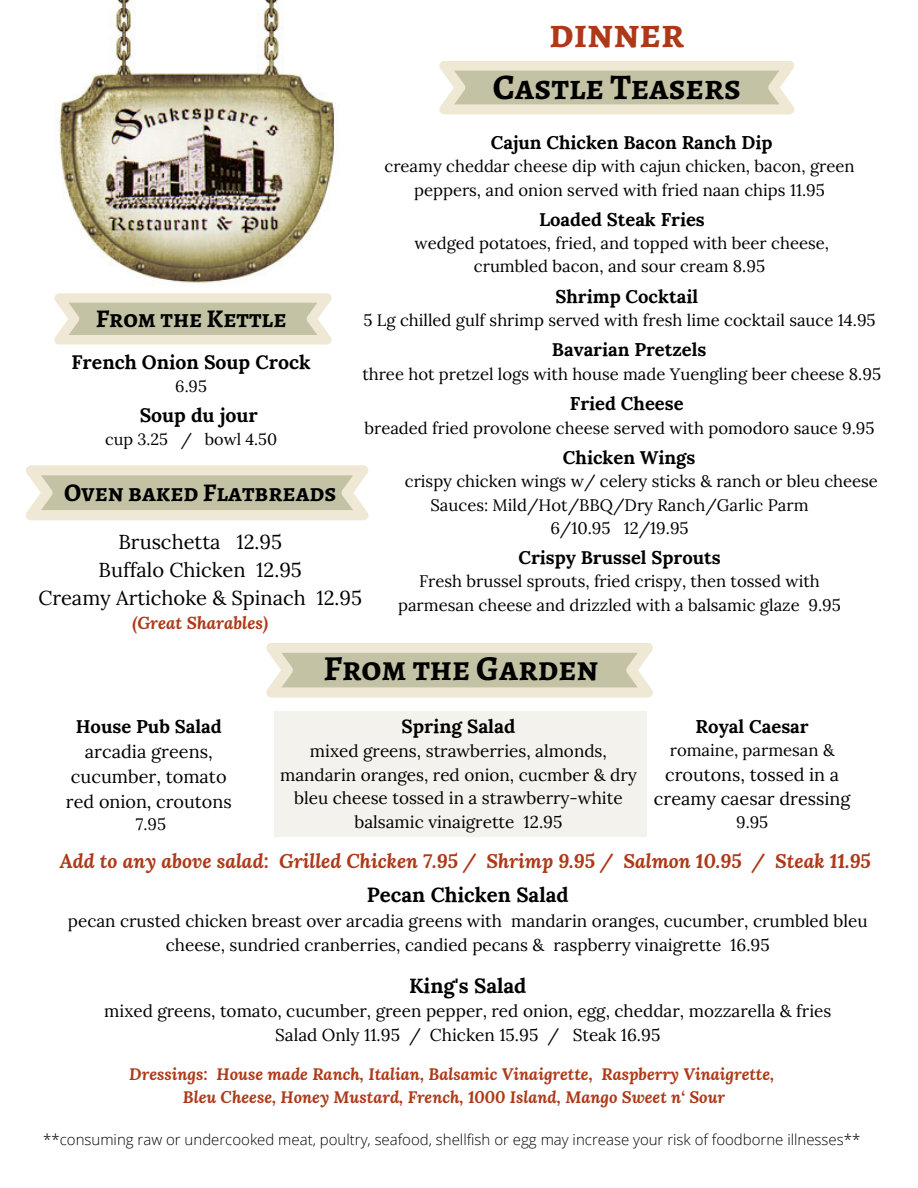
<style>
.page{position:relative;width:918px;height:1188px;background:#fff}
.page>*{position:absolute;margin:0;border:0;box-sizing:border-box;transform-origin:0 0}
.t1{font:700 42px "Alegreya SC";color:#ae3919}
.t2{font:700 36px "Alegreya SC";color:#000}
.t3{font:700 35.1px "Alegreya SC";color:#000}
.t4{font:700 25.5px "Alegreya SC";color:#000}
.t5{font:700 20.55px "Lora";color:#000}
.t6{font:700 20.4px "Lora";color:#000}
.t7{font:20.1px/28.2px "Lora";color:#000;text-align:center}
.t8{font:italic 700 19.5px "Lora";color:#ae3919}
.t9{font:700 19.35px "Lora";color:#000}
.t10{font:700 18.9px "Lora";color:#000}
.t11{font:700 18.45px "Lora";color:#000}
.t12{font:18.15px/24.8px "Lora";color:#000;text-align:center}
.t13{font:18px/24.8px "Lora";color:#000;text-align:center}
.t14{font:17.1px/23.7px "Lora";color:#000;text-align:center}
.t15{font:italic 700 17.1px "Lora";color:#ae3919}
.t16{font:16.65px/23.2px "Lora";color:#000;text-align:center}
.t17{font:italic 700 16.5px/22.5px "Lora";color:#ae3919;text-align:center}
.t18{font:16.5px "Lora";color:#000}
.t19{font:16.2px "Lora";color:#000}
.t20{font:300 15px "Open Sans";color:#000}
</style>
<div class="page">
<img style="left:59px;top:0;width:276px;height:283px">
<div style="left:274px;top:711px;width:373px;height:126px;background:#f4f2ec"></div>
<svg style="left:439px;top:61px;width:355px;height:53px;background:#d6d3ba"></svg>
<svg style="left:54px;top:293px;width:278px;height:52px;background:#d8d5bd"></svg>
<svg style="left:266px;top:643px;width:387px;height:55px;background:#d6d3bb"></svg>
<svg style="left:26px;top:465px;width:342px;height:55px;background:#d7d3bb"></svg>
<h6 class="t1" style="left:549px;top:5px;width:137px">dinner</h6>
<h6 class="t2" style="left:493px;top:62px;width:250px">Castle Teasers</h6>
<h1 class="t11" style="left:491px;top:130px;width:283px">Cajun Chicken Bacon Ranch Dip</h1>
<h1 class="t16" style="left:385px;top:155px;width:472px">creamy cheddar cheese dip with cajun chicken, bacon, green peppers, and onion served with fried naan chips 11.95</h1>
<h6 class="t11" style="left:539px;top:207px;width:167px">Loaded Steak Fries</h6>
<h6 class="t16" style="left:414px;top:231px;width:416px">wedged potatoes, fried, and topped with beer cheese, crumbled bacon, and sour cream 8.95</h6>
<h6 class="t11" style="left:556px;top:284px;width:144px">Shrimp Cocktail</h6>
<h6 class="t16" style="left:363px;top:308px;width:514px">5 Lg chilled gulf shrimp served with fresh lime cocktail sauce 14.95</h6>
<h6 class="t11" style="left:552px;top:338px;width:156px">Bavarian Pretzels</h6>
<h6 class="t16" style="left:362px;top:362px;width:520px">three hot pretzel logs with house made Yuengling beer cheese 8.95</h6>
<p class="t11" style="left:570px;top:392px;width:115px">Fried Cheese</p>
<p class="t16" style="left:364px;top:416px;width:512px">breaded fried provolone cheese served with pomodoro sauce 9.95</p>
<h6 class="t11" style="left:563px;top:445px;width:134px">Chicken Wings</h6>
<h6 class="t16" style="left:405px;top:470px;width:475px">crispy chicken wings w/ celery sticks &amp; ranch or bleu cheese</h6>
<h6 class="t16" style="left:431px;top:493px;width:380px">Sauces: Mild/Hot/BBQ/Dry Ranch/Garlic Parm</h6>
<h6 class="t16" style="left:550px;top:516px;width:140px">6/10.95 12/19.95</h6>
<h6 class="t11" style="left:518px;top:545px;width:204px">Crispy Brussel Sprouts</h6>
<h6 class="t16" style="left:398px;top:570px;width:444px">Fresh brussel sprouts, fried crispy, then tossed with parmesan cheese and drizzled with a balsamic glaze 9.95</h6>
<h2 class="t4" style="left:96px;top:301px;width:192px">From the Kettle</h2>
<h4 class="t9" style="left:72px;top:349px;width:241px">French Onion Soup Crock</h4>
<h4 class="t19" style="left:175px;top:376px;width:33px">6.95</h4>
<h6 class="t9" style="left:140px;top:402px;width:120px">Soup du jour</h6>
<h6 class="t19" style="left:105px;top:429px;width:174px">cup 3.25 / bowl 4.50</h6>
<h5 class="t4" style="left:64px;top:475px;width:274px">Oven baked Flatbreads</h5>
<p class="t7" style="left:38px;top:527px;width:325px">Bruschetta 12.95<br>Buffalo Chicken 12.95<br>Creamy Artichoke &amp; Spinach 12.95</p>
<p class="t15" style="left:132px;top:611px;width:137px">(Great Sharables)</p>
<h3 class="t11" style="left:76px;top:715px;width:148px">House Pub Salad</h3>
<h3 class="t12" style="left:71px;top:739px;width:157px">arcadia greens, cucumber, tomato</h3>
<h3 class="t13" style="left:66px;top:789px;width:167px">red onion, croutons</h3>
<h3 class="t18" style="left:136px;top:814px;width:32px">7.95</h3>
<h2 class="t3" style="left:323px;top:644px;width:277px">From the Garden</h2>
<h6 class="t10" style="left:401px;top:714px;width:116px">Spring Salad</h6>
<h6 class="t14" style="left:280px;top:739px;width:358px">mixed greens, strawberries, almonds, mandarin oranges, red onion, cucmber &amp; dry bleu cheese tossed in a strawberry-white balsamic vinaigrette 12.95</h6>
<h6 class="t11" style="left:696px;top:715px;width:115px">Royal Caesar</h6>
<h6 class="t16" style="left:670px;top:738px;width:166px">romaine, parmesan &amp;</h6>
<h6 class="t13" style="left:654px;top:762px;width:198px">croutons, tossed in a creamy caesar dressing</h6>
<h6 class="t18" style="left:736px;top:811px;width:34px">9.95</h6>
<h4 class="t8" style="left:60px;top:848px;width:813px">Add to any above salad: Grilled Chicken 7.95 / Shrimp 9.95 / Salmon 10.95 / Steak 11.95</h4>
<h1 class="t6" style="left:367px;top:882px;width:203px">Pecan Chicken Salad</h1>
<h1 class="t14" style="left:68px;top:909px;width:801px">pecan crusted chicken breast over arcadia greens with mandarin oranges, cucumber, crumbled bleu cheese, sundried cranberries, candied pecans &amp; raspberry vinaigrette 16.95</h1>
<h6 class="t5" style="left:409px;top:972px;width:119px">King's Salad</h6>
<h6 class="t14" style="left:104px;top:999px;width:729px">mixed greens, tomato, cucumber, green pepper, red onion, egg, cheddar, mozzarella &amp; fries<br>Salad Only 11.95 / Chicken 15.95 / Steak 16.95</h6>
<h6 class="t17" style="left:129px;top:1063px;width:646px">Dressings: House made Ranch, Italian, Balsamic Vinaigrette, Raspberry Vinaigrette,<br>Bleu Cheese, Honey Mustard, French, 1000 Island, Mango Sweet n‘ Sour</h6>
<h4 class="t20" style="left:43px;top:1129px;width:819px">**consuming raw or undercooked meat, poultry, seafood, shellfish or egg may increase your risk of foodborne illnesses**</h4>
</div>
